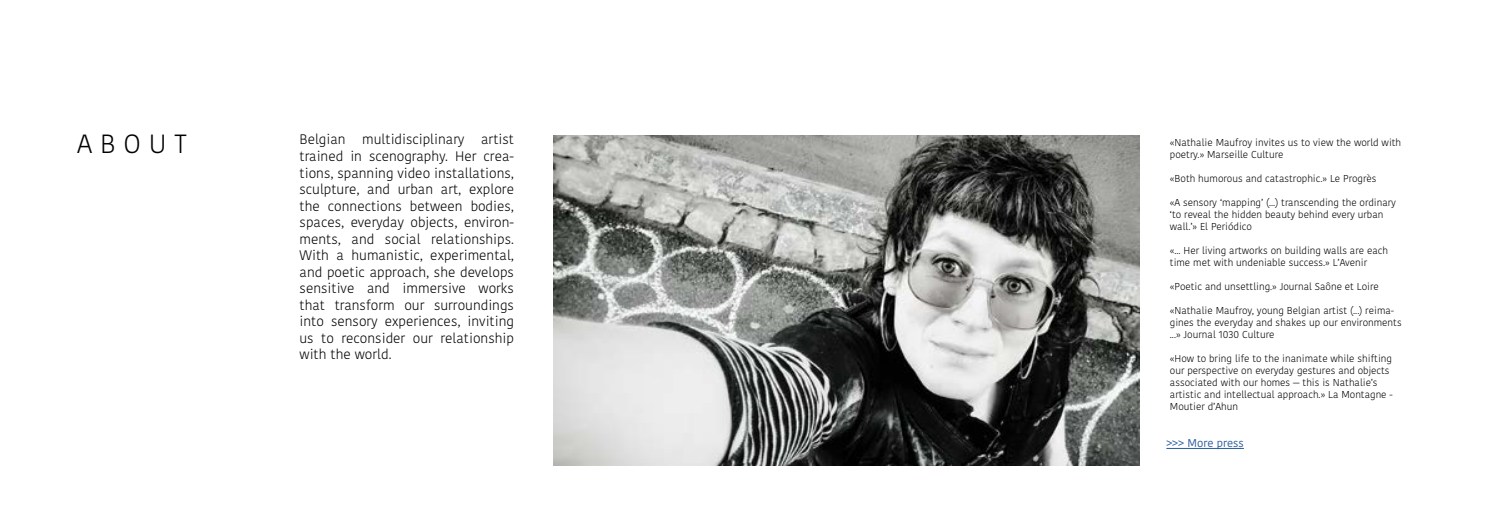
<style>
.page{position:relative;width:1489px;height:525px;background:#fff}
.page>*{position:absolute;margin:0;border:0;box-sizing:border-box;transform-origin:0 0}
.t1{font:300 26.25px "Kohinoor Bangla";letter-spacing:.3em;color:#000}
.t2{font:300 13.75px/16.5px "Kohinoor Bangla";color:#000;text-align:justify}
.t3{font:11.25px "Kohinoor Bangla";color:#275b9b}
.t4{font:300 10px/12px "Kohinoor Bangla";color:#000}
</style>
<div class="page">
<img style="left:553px;top:135px;width:586px;height:330px">
<hr style="left:1166px;top:448px;width:77px;height:1px;background:#275b9b">
<h1 class="t1" style="left:77px;top:124px;width:111px">ABOUT</h1>
<p class="t2" style="left:299px;top:131px;width:216px">Belgian multidisciplinary artist trained in scenography. Her crea&shy;tions, spanning video installations, sculpture, and urban art, explore the connections between bodies, spaces, everyday objects, environ&shy;ments, and social relationships.<br>With a humanistic, experimental, and poetic approach, she develops sensitive and immersive works that transform our surroundings into sensory experiences, inviting us to reconsider our relationship with the world.</p>
<p class="t4" style="left:1169px;top:136px;width:233px">«Nathalie Maufroy invites us to view the world with poetry.» Marseille Culture</p>
<p class="t4" style="left:1169px;top:172px;width:208px">«Both humorous and catastrophic.» Le Progrès</p>
<p class="t4" style="left:1169px;top:196px;width:227px">«A sensory ‘mapping’ (...) transcending the ordinary ‘to reveal the hidden beauty behind every urban wall.’» El Periódico</p>
<p class="t4" style="left:1169px;top:244px;width:220px">«... Her living artworks on building walls are each time met with undeniable success.» L’Avenir</p>
<p class="t4" style="left:1169px;top:280px;width:210px">«Poetic and unsettling.» Journal Saône et Loire</p>
<p class="t4" style="left:1169px;top:304px;width:233px">«Nathalie Maufroy, young Belgian artist (...) reima&shy;gines the everyday and shakes up our environments ...» Journal 1030 Culture</p>
<p class="t4" style="left:1169px;top:352px;width:224px">«How to bring life to the inanimate while shifting our perspective on everyday gestures and objects associated with our homes — this is Nathalie’s artistic and intellectual approach.» La Montagne - Moutier d’Ahun</p>
<p class="t3" style="left:1166px;top:434px;width:79px">&gt;&gt;&gt; More press</p>
</div>
